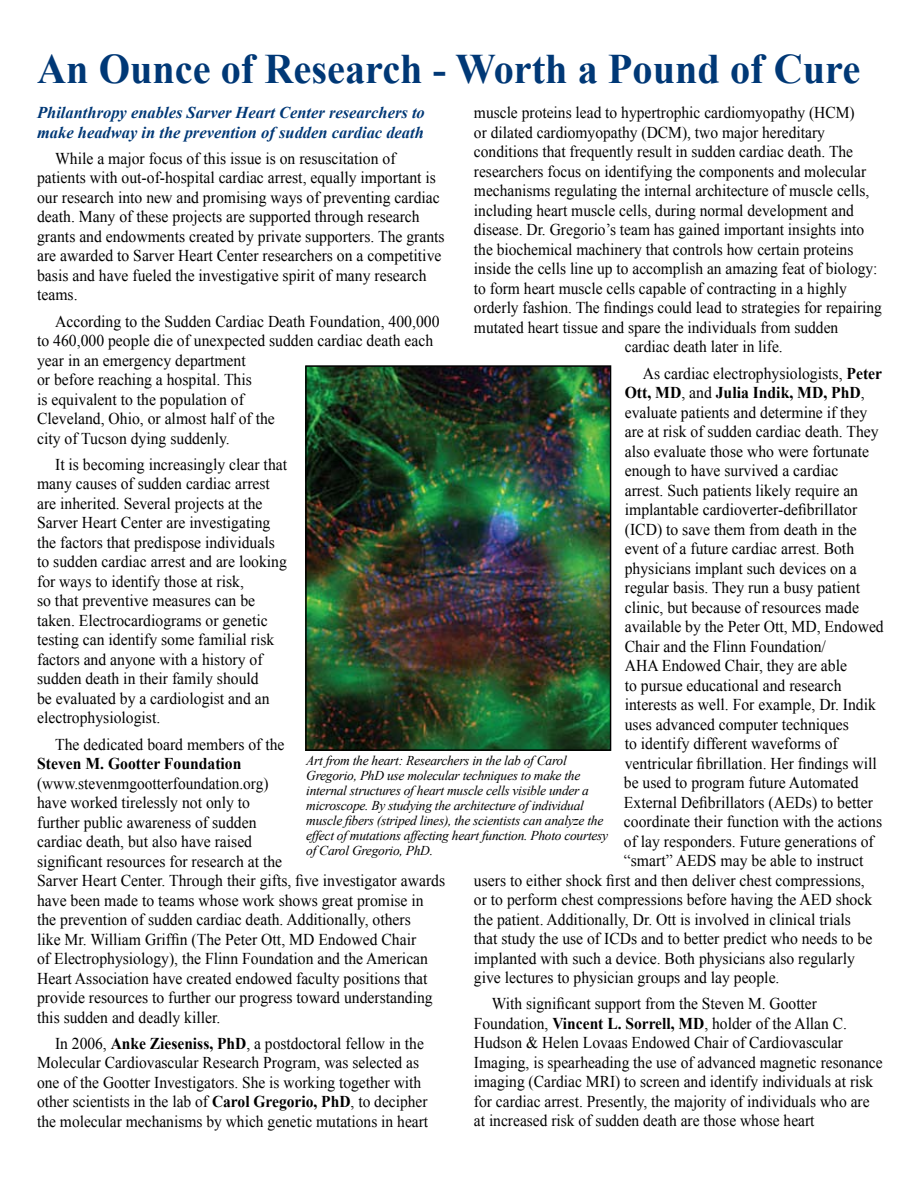
<style>
.page{position:relative;width:918px;height:1188px;background:#fff}
.page>*{position:absolute;margin:0;border:0;box-sizing:border-box;transform-origin:0 0}
.t1{font:700 42px "Times New Roman";color:#003876;scale:.96 1}
.t2{font:16.5px/19.5px "Times New Roman";color:#000;scale:.95 1}
.t3{font:16.5px/19.5px "Times New Roman";color:#000;scale:.94 1}
.t4{font:16.5px/19.5px "Times New Roman";color:#000;scale:.93 1}
.t5{font:italic 700 16.5px/19.5px "Times New Roman";color:#003876}
.t6{font:700 16.5px "Times New Roman";color:#000;scale:.95 1}
.t7{font:italic 13.5px/15px "Times New Roman";letter-spacing:-.02em;color:#000}
.s1{font-weight:700}
.s2{font-weight:400}
</style>
<div class="page">
<img style="left:308px;top:368px;width:300px;height:380px">
<div style="left:305px;top:365px;width:306px;height:386px;border:2px solid #000"></div>
<h1 class="t1" style="left:37px;top:40px;width:859px">An Ounce of Research - Worth a Pound of Cure</h1>
<p class="t3" style="left:474px;top:103px;width:407px">muscle proteins lead to hypertrophic cardiomyopathy (HCM)</p>
<p class="t3" style="left:474px;top:122px;width:375px">or dilated cardiomyopathy (DCM), two major hereditary</p>
<p class="t3" style="left:474px;top:142px;width:405px">conditions that frequently result in sudden cardiac death. The</p>
<p class="t3" style="left:474px;top:161px;width:419px">researchers focus on identifying the components and molecular</p>
<p class="t3" style="left:474px;top:181px;width:422px">mechanisms regulating the internal architecture of muscle cells,</p>
<p class="t3" style="left:474px;top:200px;width:406px">including heart muscle cells, during normal development and</p>
<p class="t3" style="left:474px;top:220px;width:417px">disease. Dr. Gregorio’s team has gained important insights into</p>
<p class="t3" style="left:474px;top:239px;width:405px">the biochemical machinery that controls how certain proteins</p>
<p class="t3" style="left:474px;top:259px;width:431px">inside the cells line up to accomplish an amazing feat of biology:</p>
<p class="t3" style="left:474px;top:278px;width:398px">to form heart muscle cells capable of contracting in a highly</p>
<p class="t3" style="left:474px;top:298px;width:436px">orderly fashion. The findings could lead to strategies for repairing</p>
<p class="t3" style="left:474px;top:317px;width:389px">mutated heart tissue and spare the individuals from sudden</p>
<p class="t3" style="left:625px;top:337px;width:170px">cardiac death later in life.</p>
<p class="t2" style="left:643px;top:363px;width:254px">As cardiac electrophysiologists, <span class="s1">Peter</span></p>
<p class="t6" style="left:625px;top:381px;width:254px">Ott, MD<span class="s2">, and</span> Julia Indik, MD, PhD<span class="s2">,</span></p>
<p class="t2" style="left:625px;top:402px;width:257px">evaluate patients and determine if they</p>
<p class="t2" style="left:625px;top:422px;width:269px">are at risk of sudden cardiac death. They</p>
<p class="t2" style="left:625px;top:441px;width:259px">also evaluate those who were fortunate</p>
<p class="t2" style="left:625px;top:461px;width:226px">enough to have survived a cardiac</p>
<p class="t2" style="left:625px;top:480px;width:247px">arrest. Such patients likely require an</p>
<p class="t2" style="left:625px;top:500px;width:246px">implantable cardioverter-defibrillator</p>
<p class="t2" style="left:625px;top:519px;width:246px">(ICD) to save them from death in the</p>
<p class="t2" style="left:625px;top:539px;width:243px">event of a future cardiac arrest. Both</p>
<p class="t2" style="left:625px;top:558px;width:246px">physicians implant such devices on a</p>
<p class="t2" style="left:625px;top:578px;width:249px">regular basis. They run a busy patient</p>
<p class="t2" style="left:625px;top:597px;width:248px">clinic, but because of resources made</p>
<p class="t2" style="left:625px;top:617px;width:274px">available by the Peter Ott, MD, Endowed</p>
<p class="t2" style="left:625px;top:636px;width:213px">Chair and the Flinn Foundation/</p>
<p class="t2" style="left:625px;top:656px;width:235px">AHA Endowed Chair, they are able</p>
<p class="t2" style="left:625px;top:675px;width:230px">to pursue educational and research</p>
<p class="t2" style="left:625px;top:695px;width:266px">interests as well. For example, Dr. Indik</p>
<p class="t2" style="left:625px;top:714px;width:237px">uses advanced computer techniques</p>
<p class="t2" style="left:625px;top:734px;width:226px">to identify different waveforms of</p>
<p class="t2" style="left:625px;top:753px;width:267px">ventricular fibrillation. Her findings will</p>
<p class="t2" style="left:624px;top:773px;width:249px">be used to program future Automated</p>
<p class="t2" style="left:624px;top:792px;width:264px">External Defibrillators (AEDs) to better</p>
<p class="t2" style="left:624px;top:812px;width:273px">coordinate their function with the actions</p>
<p class="t2" style="left:624px;top:831px;width:265px">of lay responders. Future generations of</p>
<p class="t2" style="left:624px;top:851px;width:254px">“smart” AEDS may be able to instruct</p>
<p class="t2" style="left:474px;top:870px;width:413px">users to either shock first and then deliver chest compressions,</p>
<p class="t2" style="left:474px;top:890px;width:421px">or to perform chest compressions before having the AED shock</p>
<p class="t2" style="left:474px;top:909px;width:398px">the patient. Additionally, Dr. Ott is involved in clinical trials</p>
<p class="t2" style="left:474px;top:929px;width:421px">that study the use of ICDs and to better predict who needs to be</p>
<p class="t2" style="left:474px;top:948px;width:402px">implanted with such a device. Both physicians also regularly</p>
<p class="t2" style="left:474px;top:968px;width:323px">give lectures to physician groups and lay people.</p>
<p class="t3" style="left:474px;top:994px;width:436px;text-indent:18px">With significant support from the Steven M. Gootter Foundation, <span class="s1">Vincent L. Sorrell, MD</span>, holder of the Allan C.<br>Hudson &amp; Helen Lovaas Endowed Chair of Cardiovascular Imaging, is spearheading the use of advanced magnetic resonance imaging (Cardiac MRI) to screen and identify individuals at risk for cardiac arrest. Presently, the majority of individuals who are at increased risk of sudden death are those whose heart</p>
<p class="t5" style="left:37px;top:102px;width:389px">Philanthropy enables Sarver Heart Center researchers to make headway in the prevention of sudden cardiac death</p>
<p class="t2" style="left:37px;top:148px;width:431px;text-indent:18px">While a major focus of this issue is on resuscitation of patients with out-of-hospital cardiac arrest, equally important is our research into new and promising ways of preventing cardiac death. Many of these projects are supported through research grants and endowments created by private supporters. The grants are awarded to Sarver Heart Center researchers on a competitive basis and have fueled the investigative spirit of many research teams.</p>
<p class="t2" style="left:37px;top:311px;width:425px;text-indent:18px">According to the Sudden Cardiac Death Foundation, 400,000 to 460,000 people die of unexpected sudden cardiac death each year in an emergency department<br>or before reaching a hospital. This<br>is equivalent to the population of<br>Cleveland, Ohio, or almost half of the<br>city of Tucson dying suddenly.</p>
<p class="t2" style="left:37px;top:454px;width:265px;text-indent:18px">It is becoming increasingly clear that many causes of sudden cardiac arrest are inherited. Several projects at the Sarver Heart Center are investigating the factors that predispose individuals to sudden cardiac arrest and are looking for ways to identify those at risk,<br>so that preventive measures can be taken. Electrocardiograms or genetic testing can identify some familial risk factors and anyone with a history of sudden death in their family should<br>be evaluated by a cardiologist and an electrophysiologist.</p>
<p class="t2" style="left:55px;top:734px;width:243px">The dedicated board members of the</p>
<p class="t6" style="left:37px;top:752px;width:217px">Steven M. Gootter Foundation</p>
<p class="t4" style="left:37px;top:773px;width:440px">(www.stevenmgootterfoundation.org)<br>have worked tirelessly not only to<br>further public awareness of sudden<br>cardiac death, but also have raised<br>significant resources for research at the<br>Sarver Heart Center. Through their gifts, five investigator awards have been made to teams whose work shows great promise in the prevention of sudden cardiac death. Additionally, others<br>like Mr. William Griffin (The Peter Ott, MD Endowed Chair<br>of Electrophysiology), the Flinn Foundation and the American Heart Association have created endowed faculty positions that provide resources to further our progress toward understanding this sudden and deadly killer.</p>
<p class="t3" style="left:37px;top:1033px;width:418px;text-indent:18px">In 2006, <span class="s1">Anke Zieseniss, PhD</span>, a postdoctoral fellow in the Molecular Cardiovascular Research Program, was selected as one of the Gootter Investigators. She is working together with other scientists in the lab of <span class="s1">Carol Gregorio, PhD</span>, to decipher the molecular mechanisms by which genetic mutations in heart</p>
<p class="t7" style="left:306px;top:752px;width:304px">Art from the heart: Researchers in the lab of Carol Gregorio, PhD use molecular techniques to make the internal structures of heart muscle cells visible under a microscope. By studying the architecture of individual muscle fibers (striped lines), the scientists can analyze the effect of mutations affecting heart function. Photo courtesy of Carol Gregorio, PhD.</p>
</div>
